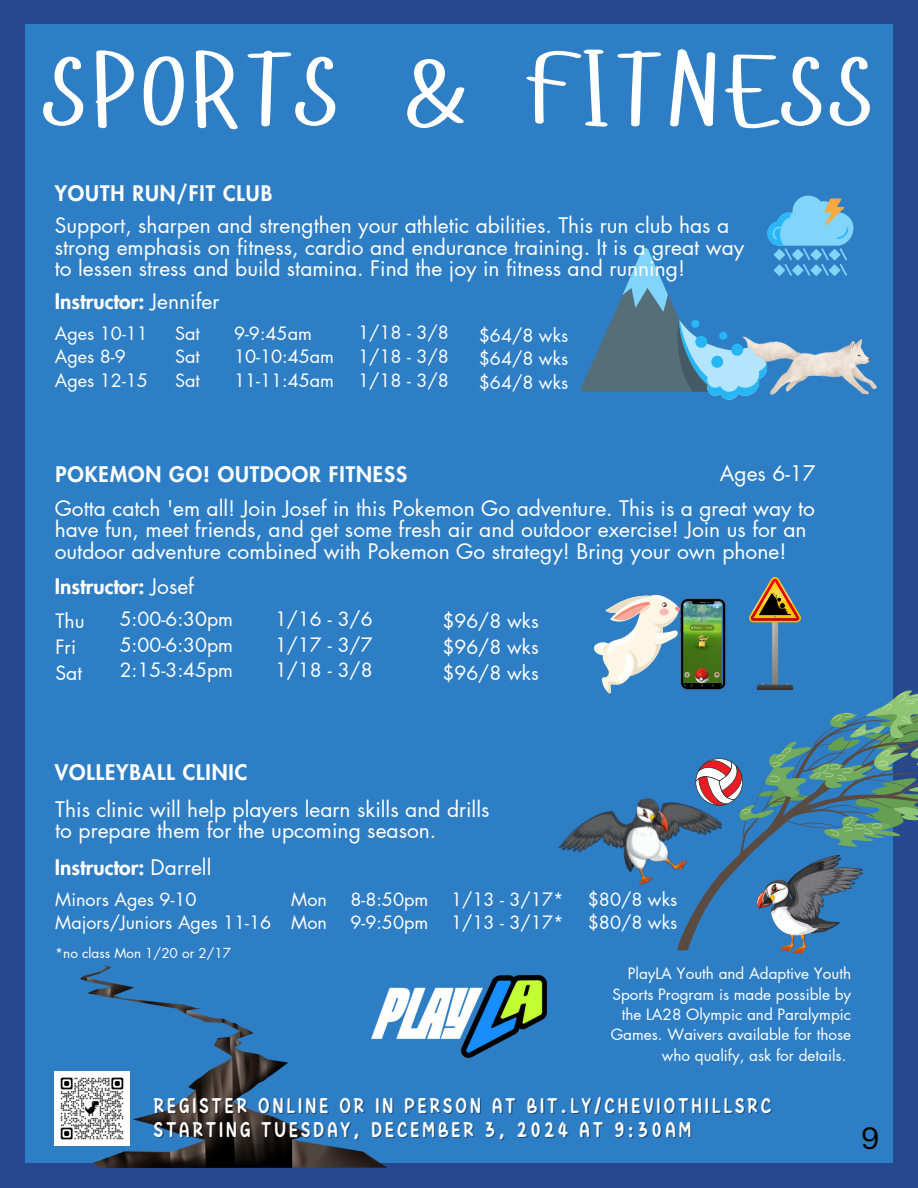
<style>
.page{position:relative;width:918px;height:1188px;background:#26488e}
.page>*{position:absolute;margin:0;border:0;box-sizing:border-box;transform-origin:0 0}
.t1{font:105.75px "Hangyaboly";letter-spacing:.045em;color:#fff}
.t2{font:30px "Canva Sans";color:#000}
.t3{font:24.9px "Canva Niuniu Latin";letter-spacing:.1em;color:#fff}
.t4{font:21px/21.3px "Futura LT Pro";color:#fff}
.t5{font:800 21px "Futura LT Pro";letter-spacing:.045em;color:#fff}
.t6{font:800 21px "Futura LT Pro";color:#fff}
.t7{font:19.35px/25.8px "Futura LT Pro";color:#fff;text-align:justify}
.t8{font:18px/23.7px "Futura LT Pro";color:#fff}
.t9{font:15.3px "Futura LT Pro";color:#fff}
.t10{font:13.5px "Futura LT Pro";color:#fff}
.s1{font-weight:400}
</style>
<div class="page">
<div style="left:25px;top:25px;width:868px;height:1138px;background:#2e7ec6"></div>
<img style="left:387px;top:976px;width:160px;height:82px">
<img style="left:55px;top:1071px;width:26px;height:74px">
<img style="left:853px;top:339px;width:24px;height:56px">
<svg style="left:579px;top:196px;width:274px;height:204px"></svg>
<img style="left:558px;top:836px;width:119px;height:50px">
<svg style="left:677px;top:858px;width:186px;height:92px"></svg>
<img style="left:758px;top:858px;width:104px;height:96px">
<svg style="left:568px;top:594px;width:350px;height:264px"></svg>
<img style="left:750px;top:577px;width:50px;height:112px">
<img style="left:81px;top:966px;width:306px;height:201px">
<h5 class="t1" style="left:44px;top:22px;width:832px">SPORTS &amp; FITNESS</h5>
<h6 class="t5" style="left:55px;top:184px;width:219px">YOUTH RUN/FIT CLUB</h6>
<h6 class="t4" style="left:55px;top:216px;width:691px">Support, sharpen and strengthen your athletic abilities. This run club has a strong emphasis on fitness, cardio and endurance training. It is a great way to lessen stress and build stamina. Find the joy in fitness and running!</h6>
<h6 class="t6" style="left:55px;top:291px;width:166px">Instructor: <span class="s1">Jennifer</span></h6>
<p class="t8" style="left:55px;top:322px;width:95px">Ages 10-11<br>Ages 8-9<br>Ages 12-15</p>
<p class="t8" style="left:175px;top:322px;width:26px;text-align:justify">Sat Sat Sat</p>
<p class="t8" style="left:358px;top:322px;width:92px;text-align:justify">1/18 - 3/8<br>1/18 - 3/8<br>1/18 - 3/8</p>
<p class="t8" style="left:479px;top:324px;width:91px;text-align:justify">$64/8 wks $64/8 wks $64/8 wks</p>
<p class="t8" style="left:234px;top:322px;width:102px">9-9:45am<br>10-10:45am<br>11-11:45am</p>
<p class="t5" style="left:55px;top:464px;width:353px">POKEMON GO! OUTDOOR FITNESS</p>
<p class="t4" style="left:720px;top:464px;width:97px">Ages 6-17</p>
<h5 class="t4" style="left:55px;top:498px;width:762px">Gotta catch 'em all! Join Josef in this Pokemon Go adventure. This is a great way to have fun, meet friends, and get some fresh air and outdoor exercise! Join us for an outdoor adventure combined with Pokemon Go strategy! Bring your own phone!</h5>
<h5 class="t6" style="left:55px;top:576px;width:141px">Instructor: <span class="s1">Josef</span></h5>
<h6 class="t7" style="left:120px;top:607px;width:115px">5:00-6:30pm 5:00-6:30pm 2:15-3:45pm</h6>
<h6 class="t7" style="left:55px;top:609px;width:31px;text-align:left">Thu<br>Fri<br>Sat</h6>
<h6 class="t7" style="left:275px;top:607px;width:99px">1/16 - 3/6<br>1/17 - 3/7<br>1/18 - 3/8</h6>
<h6 class="t7" style="left:443px;top:609px;width:98px">$96/8 wks $96/8 wks $96/8 wks</h6>
<h5 class="t5" style="left:55px;top:763px;width:194px">VOLLEYBALL CLINIC</h5>
<h5 class="t4" style="left:55px;top:799px;width:436px">This clinic will help players learn skills and drills to prepare them for the upcoming season.</h5>
<h6 class="t6" style="left:55px;top:858px;width:158px">Instructor: <span class="s1">Darrell</span></h6>
<h5 class="t8" style="left:55px;top:888px;width:217px">Minors Ages 9-10<br>Majors/Juniors Ages 11-16</h5>
<h5 class="t10" style="left:55px;top:946px;width:177px">*no class Mon 1/20 or 2/17</h5>
<p class="t8" style="left:291px;top:888px;width:37px">Mon<br>Mon</p>
<p class="t8" style="left:451px;top:888px;width:114px">1/13 - 3/17*<br>1/13 - 3/17*</p>
<h4 class="t8" style="left:588px;top:888px;width:91px">$80/8 wks $80/8 wks</h4>
<p class="t8" style="left:351px;top:888px;width:79px">8-8:50pm<br>9-9:50pm</p>
<h5 class="t9" style="left:628px;top:967px;width:225px">PlayLA Youth and Adaptive Youth</h5>
<h5 class="t9" style="left:613px;top:987px;width:240px">Sports Program is made possible by</h5>
<h5 class="t9" style="left:622px;top:1007px;width:231px">the LA28 Olympic and Paralympic</h5>
<h5 class="t9" style="left:611px;top:1028px;width:242px">Games. Waivers available for those</h5>
<h5 class="t9" style="left:662px;top:1048px;width:186px">who qualify, ask for details.</h5>
<p class="t3" style="left:154px;top:1093px;width:619px">REGISTER ONLINE OR IN PERSON AT BIT.LY/CHEVIOTHILLSRC</p>
<p class="t3" style="left:154px;top:1117px;width:539px">STARTING TUESDAY, DECEMBER 3, 2024 AT 9:30AM</p>
<h2 class="t2" style="left:861px;top:1117px;width:21px">9</h2>
</div>
